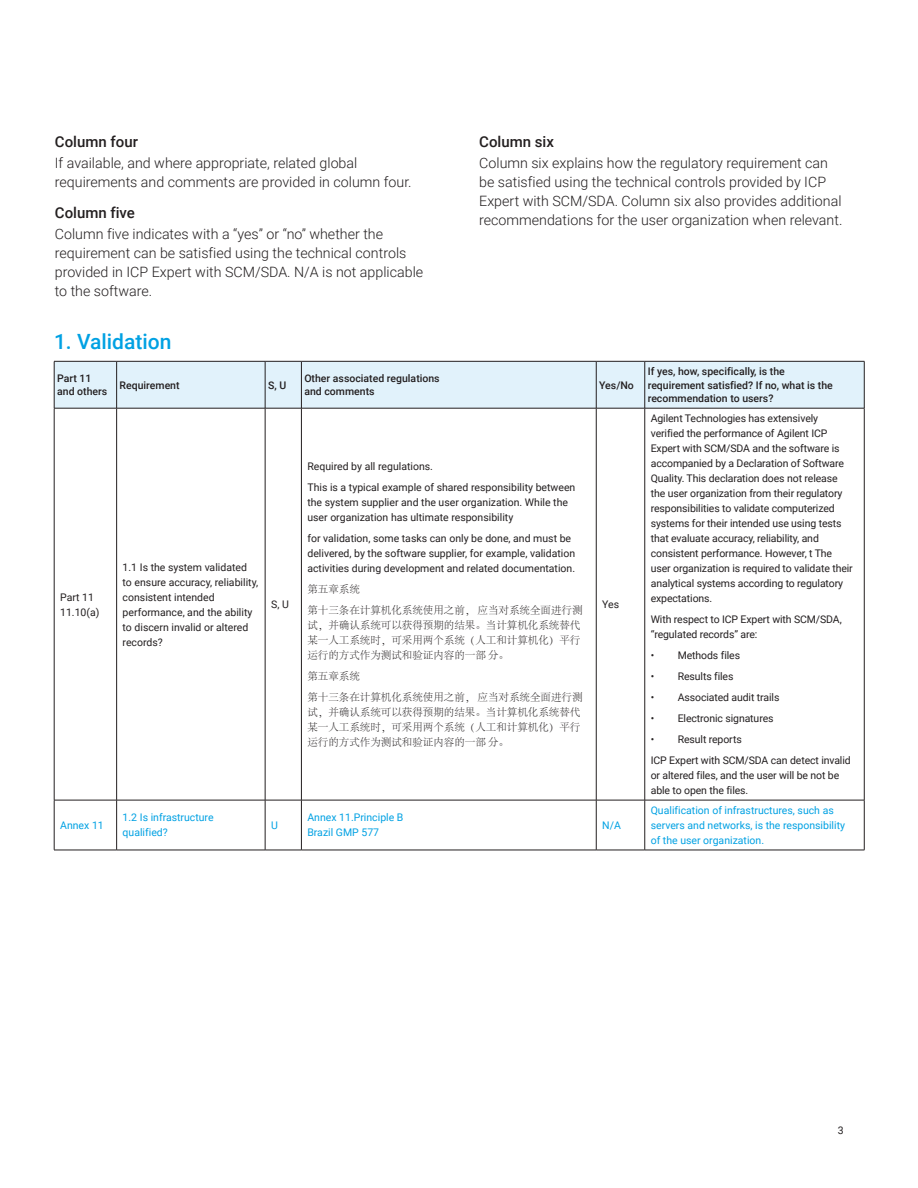
<style>
.page{position:relative;width:918px;height:1188px;background:#fff}
.page>*{position:absolute;margin:0;border:0;box-sizing:border-box;transform-origin:0 0}
.DATA_text_black{font:500 21px "Roboto";color:#00a1e3}
.DATA_text_black-2{font:500 15px "Roboto";color:#231f20}
.DATA_text_black-3{font:300 14.25px/18.8px "Roboto";color:#231f20}
.DATA_table_text{font:10.5px/15px "Roboto";letter-spacing:-.01em;color:#231f20}
.Table_body{font:300 10.5px/15px "Adobe Song Std";color:#231f20}
.DATA_table_text-2{font:10.5px/15px "Roboto";color:#00a1e3}
.DATA_table_text_head{font:500 10.5px/13.5px "Roboto";color:#231f20}
</style>
<div class="page">
<div style="left:55px;top:362px;width:809px;height:46px;background:#e1f2fb"></div>
<hr style="left:54px;top:408px;width:63px;height:1px;background:#231f20">
<hr style="left:54px;top:408px;width:1px;height:392px;background:#231f20">
<hr style="left:117px;top:408px;width:148px;height:1px;background:#231f20">
<hr style="left:116px;top:408px;width:1px;height:392px;background:#231f20">
<hr style="left:265px;top:408px;width:36px;height:1px;background:#231f20">
<hr style="left:265px;top:408px;width:1px;height:392px;background:#231f20">
<hr style="left:301px;top:408px;width:295px;height:1px;background:#231f20">
<hr style="left:301px;top:408px;width:1px;height:392px;background:#231f20">
<hr style="left:596px;top:408px;width:49px;height:1px;background:#231f20">
<hr style="left:596px;top:408px;width:1px;height:392px;background:#231f20">
<hr style="left:645px;top:408px;width:219px;height:1px;background:#231f20">
<hr style="left:645px;top:408px;width:1px;height:392px;background:#231f20">
<hr style="left:864px;top:408px;width:1px;height:392px;background:#231f20">
<hr style="left:54px;top:800px;width:63px;height:1px;background:#231f20">
<hr style="left:54px;top:800px;width:1px;height:50px;background:#231f20">
<hr style="left:117px;top:800px;width:148px;height:1px;background:#231f20">
<hr style="left:116px;top:800px;width:1px;height:50px;background:#231f20">
<hr style="left:265px;top:800px;width:36px;height:1px;background:#231f20">
<hr style="left:265px;top:800px;width:1px;height:50px;background:#231f20">
<hr style="left:301px;top:800px;width:295px;height:1px;background:#231f20">
<hr style="left:301px;top:800px;width:1px;height:50px;background:#231f20">
<hr style="left:596px;top:800px;width:49px;height:1px;background:#231f20">
<hr style="left:596px;top:800px;width:1px;height:50px;background:#231f20">
<hr style="left:645px;top:800px;width:219px;height:1px;background:#231f20">
<hr style="left:645px;top:800px;width:1px;height:50px;background:#231f20">
<hr style="left:864px;top:800px;width:1px;height:50px;background:#231f20">
<hr style="left:54px;top:850px;width:63px;height:1px;background:#231f20">
<hr style="left:117px;top:850px;width:148px;height:1px;background:#231f20">
<hr style="left:265px;top:850px;width:36px;height:1px;background:#231f20">
<hr style="left:301px;top:850px;width:295px;height:1px;background:#231f20">
<hr style="left:596px;top:850px;width:49px;height:1px;background:#231f20">
<hr style="left:645px;top:850px;width:219px;height:1px;background:#231f20">
<hr style="left:54px;top:361px;width:63px;height:1px;background:#231f20">
<hr style="left:54px;top:362px;width:1px;height:46px;background:#231f20">
<hr style="left:117px;top:361px;width:148px;height:1px;background:#231f20">
<hr style="left:116px;top:362px;width:1px;height:46px;background:#231f20">
<hr style="left:265px;top:361px;width:36px;height:1px;background:#231f20">
<hr style="left:265px;top:362px;width:1px;height:46px;background:#231f20">
<hr style="left:301px;top:361px;width:295px;height:1px;background:#231f20">
<hr style="left:301px;top:362px;width:1px;height:46px;background:#231f20">
<hr style="left:596px;top:361px;width:49px;height:1px;background:#231f20">
<hr style="left:596px;top:362px;width:1px;height:46px;background:#231f20">
<hr style="left:645px;top:361px;width:219px;height:1px;background:#231f20">
<hr style="left:645px;top:362px;width:1px;height:46px;background:#231f20">
<hr style="left:864px;top:362px;width:1px;height:46px;background:#231f20">
<p class="DATA_text_black-2" style="left:55px;top:131px;width:85px">Column four</p>
<p class="DATA_text_black-3" style="left:55px;top:153px;width:358px">If available, and where appropriate, related global requirements and comments are provided in column four.</p>
<p class="DATA_text_black-2" style="left:55px;top:202px;width:82px">Column five</p>
<p class="DATA_text_black-3" style="left:55px;top:224px;width:370px">Column five indicates with a “yes” or “no” whether the requirement can be satisfied using the technical controls provided in ICP Expert with SCM/SDA. N/A is not applicable to the software.</p>
<p class="DATA_text_black-2" style="left:479px;top:131px;width:76px">Column six</p>
<p class="DATA_text_black-3" style="left:479px;top:153px;width:365px">Column six explains how the regulatory requirement can be satisfied using the technical controls provided by ICP Expert with SCM/SDA. Column six also provides additional recommendations for the user organization when relevant.</p>
<p class="DATA_text_black" style="left:54px;top:327px;width:119px">1. Validation</p>
<p class="DATA_table_text_head" style="left:57px;top:371px;width:36px">Part 11</p>
<p class="DATA_table_text_head" style="left:57px;top:385px;width:52px">and others</p>
<p class="DATA_table_text_head" style="left:120px;top:378px;width:62px">Requirement</p>
<p class="DATA_table_text_head" style="left:268px;top:378px;width:20px">S, U</p>
<p class="DATA_table_text_head" style="left:304px;top:371px;width:137px">Other associated regulations and comments</p>
<p class="DATA_table_text_head" style="left:599px;top:378px;width:36px">Yes/No</p>
<p class="DATA_table_text" style="left:60px;top:589px;width:41px">Part 11<br>11.10(a)</p>
<p class="DATA_table_text" style="left:123px;top:559px;width:137px">1.1 Is the system validated to ensure accuracy, reliability, consistent intended performance, and the ability to discern invalid or altered records?</p>
<p class="DATA_table_text" style="left:271px;top:596px;width:19px">S, U</p>
<p class="DATA_table_text" style="left:307px;top:458px;width:127px">Required by all regulations.</p>
<p class="DATA_table_text" style="left:307px;top:479px;width:269px">This is a typical example of shared responsibility between the system supplier and the user organization. While the user organization has ultimate responsibility</p>
<p class="DATA_table_text" style="left:307px;top:530px;width:269px">for validation, some tasks can only be done, and must be delivered, by the software supplier, for example, validation activities during development and related documentation.</p>
<p class="Table_body" style="left:307px;top:582px;width:54px">第五章系统</p>
<p class="Table_body" style="left:307px;top:603px;width:277px">第十三条在计算机化系统使用之前， 应当对系统全面进行测试，并确认系统可以获得预期的结果。当计算机化系统替代某一人工系统时，可采用两个系统（人工和计算机化）平行运行的方式作为测试和验证内容的一部 分。</p>
<p class="Table_body" style="left:307px;top:669px;width:54px">第五章系统</p>
<p class="Table_body" style="left:307px;top:690px;width:277px">第十三条在计算机化系统使用之前， 应当对系统全面进行测试，并确认系统可以获得预期的结果。当计算机化系统替代某一人工系统时，可采用两个系统（人工和计算机化）平行运行的方式作为测试和验证内容的一部 分。</p>
<p class="DATA_table_text" style="left:602px;top:596px;width:18px">Yes</p>
<p class="DATA_table_text-2" style="left:60px;top:817px;width:45px">Annex 11</p>
<p class="DATA_table_text-2" style="left:123px;top:810px;width:92px">1.2 Is infrastructure qualified?</p>
<p class="DATA_table_text-2" style="left:271px;top:817px;width:8px">U</p>
<p class="DATA_table_text-2" style="left:307px;top:810px;width:98px">Annex 11.Principle B<br>Brazil GMP 577</p>
<p class="DATA_table_text-2" style="left:602px;top:817px;width:20px">N/A</p>
<p class="DATA_table_text_head" style="left:648px;top:364px;width:187px">If yes, how, specifically, is the requirement satisfied? If no, what is the recommendation to users?</p>
<p class="DATA_table_text" style="left:651px;top:410px;width:204px">Agilent Technologies has extensively verified the performance of Agilent ICP Expert with SCM/SDA and the software is accompanied by a Declaration of Software Quality. This declaration does not release the user organization from their regulatory responsibilities to validate computerized systems for their intended use using tests that evaluate accuracy, reliability, and consistent performance. However, t The user organization is required to validate their analytical systems according to regulatory expectations.</p>
<p class="DATA_table_text" style="left:651px;top:611px;width:193px">With respect to ICP Expert with SCM/SDA, “regulated records” are:</p>
<p class="DATA_table_text" style="left:651px;top:647px;width:91px">• Methods files</p>
<p class="DATA_table_text" style="left:651px;top:668px;width:84px">• Results files</p>
<p class="DATA_table_text" style="left:651px;top:689px;width:130px">• Associated audit trails</p>
<p class="DATA_table_text" style="left:651px;top:710px;width:124px">• Electronic signatures</p>
<p class="DATA_table_text" style="left:651px;top:731px;width:93px">• Result reports</p>
<p class="DATA_table_text" style="left:651px;top:752px;width:202px">ICP Expert with SCM/SDA can detect invalid or altered files, and the user will be not be able to open the files.</p>
<p class="DATA_table_text-2" style="left:651px;top:802px;width:196px">Qualification of infrastructures, such as servers and networks, is the responsibility of the user organization.</p>
<p class="DATA_table_text" style="left:838px;top:1122px;width:7px">3</p>
</div>
